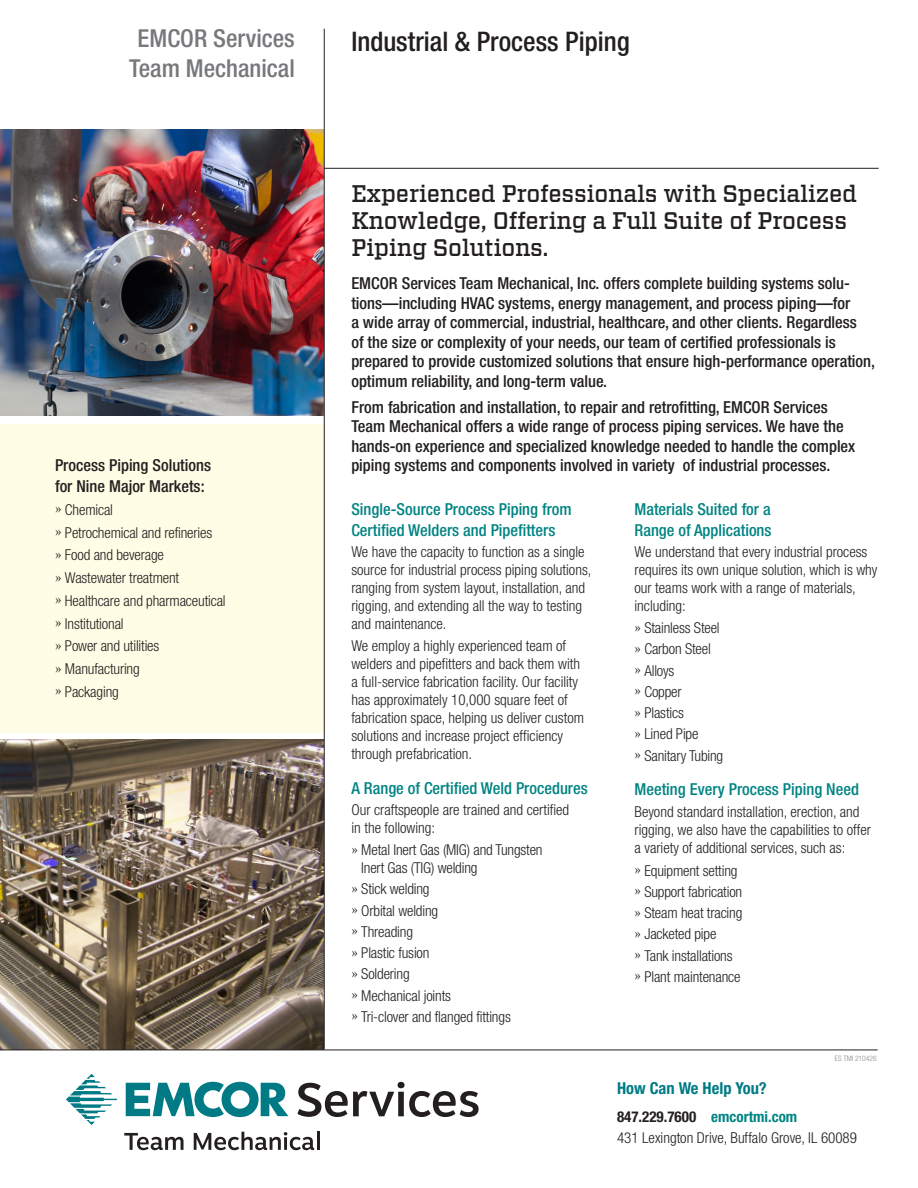
<style>
.page{position:relative;width:918px;height:1188px;background:#fff}
.page>*{position:absolute;margin:0;border:0;box-sizing:border-box;transform-origin:0 0}
.Insert_Title{font:500 condensed 27px "Helvetica Neue";color:#231f20}
.Company_name{font:500 condensed 24.75px "Helvetica Neue";color:#76787b}
.Headline{font:500 24px/27px "Vitesse";letter-spacing:-.01em;color:#231f20}
.Headline-2{font:500 condensed 16.5px/19.5px "Helvetica Neue";color:#231f20}
.Divison_paragraph_de{font:500 condensed 16.5px/21px "Helvetica Neue";color:#008483}
.Divison_paragraph_de-2{font:500 condensed 16.5px "Helvetica Neue";color:#231f20}
.BULLET_copy{font:500 condensed 16.5px "Helvetica Neue";color:#008483}
.t1{font:700 condensed 16.5px "Helvetica Neue";color:#007b85}
.BULLET_copy-2{font:300 condensed 15px/18px "Helvetica Neue";color:#231f20}
.t2{font:700 condensed 15px "Helvetica Neue";color:#231f20}
.t3{font:300 condensed 7.5px "Helvetica Neue";color:#8a8c8f}
.s1{font-family:"Minion";font-weight:400;font-stretch:normal}
.s2{color:#008483}
</style>
<div class="page">
<hr style="left:306px;top:168px;width:573px;height:1px;background:#231f20">
<img style="left:0;top:130px;width:324px;height:286px">
<div style="left:0;top:424px;width:325px;height:309px;background:#fffde5"></div>
<img style="left:0;top:740px;width:324px;height:310px">
<hr style="left:324px;top:29px;width:1px;height:1021px;background:#231f20">
<hr style="left:0;top:1050px;width:878px;height:1px;background:#231f20">
<svg style="left:297px;top:1082px;width:182px;height:35px"></svg>
<svg style="left:124px;top:1133px;width:60px;height:17px"></svg>
<svg style="left:194px;top:1132px;width:125px;height:18px"></svg>
<svg style="left:126px;top:1082px;width:162px;height:35px"></svg>
<svg style="left:66px;top:1074px;width:51px;height:51px"></svg>
<p class="Company_name" style="left:138px;top:24px;width:159px">EMCOR Services</p>
<p class="Company_name" style="left:129px;top:54px;width:167px">Team Mechanical</p>
<p class="Insert_Title" style="left:351px;top:25px;width:280px">Industrial &amp; Process Piping</p>
<p class="Headline" style="left:351px;top:180px;width:507px">Experienced Professionals with Specialized<br>Knowledge, Offering a Full Suite of Process<br>Piping Solutions.</p>
<p class="Headline-2" style="left:351px;top:273px;width:525px">EMCOR Services Team Mechanical, Inc. offers complete building systems solu&shy;tions—including HVAC systems, energy management, and process piping—for<br>a wide array of commercial, industrial, healthcare, and other clients. Regardless<br>of the size or complexity of your needs, our team of certified professionals is prepared to provide customized solutions that ensure high-performance operation, optimum reliability, and long-term value.</p>
<p class="Headline-2" style="left:351px;top:397px;width:505px">From fabrication and installation, to repair and retrofitting, EMCOR Services<br>Team Mechanical offers a wide range of process piping services. We have the hands-on experience and specialized knowledge needed to handle the complex</p>
<p class="Divison_paragraph_de-2" style="left:55px;top:455px;width:158px">Process Piping Solutions</p>
<p class="Headline-2" style="left:351px;top:456px;width:481px">piping systems and components involved in variety of industrial processes.</p>
<p class="Divison_paragraph_de-2" style="left:55px;top:476px;width:151px">for Nine Major Markets:</p>
<p class="BULLET_copy-2" style="left:55px;top:500px;width:60px"><span class="s1">»</span> Chemical</p>
<p class="BULLET_copy-2" style="left:55px;top:523px;width:159px"><span class="s1">»</span> Petrochemical and refineries</p>
<p class="BULLET_copy-2" style="left:55px;top:546px;width:110px"><span class="s1">»</span> Food and beverage</p>
<p class="BULLET_copy-2" style="left:55px;top:569px;width:126px"><span class="s1">»</span> Wastewater treatment</p>
<p class="BULLET_copy-2" style="left:55px;top:591px;width:172px"><span class="s1">»</span> Healthcare and pharmaceutical</p>
<p class="BULLET_copy-2" style="left:55px;top:614px;width:70px"><span class="s1">»</span> Institutional</p>
<p class="BULLET_copy-2" style="left:55px;top:637px;width:106px"><span class="s1">»</span> Power and utilities</p>
<p class="BULLET_copy-2" style="left:55px;top:660px;width:86px"><span class="s1">»</span> Manufacturing</p>
<p class="BULLET_copy-2" style="left:55px;top:682px;width:65px"><span class="s1">»</span> Packaging</p>
<p class="Divison_paragraph_de" style="left:351px;top:498px;width:222px">Single-Source Process Piping from<br>Certified Welders and Pipefitters</p>
<p class="BULLET_copy-2" style="left:351px;top:542px;width:242px">We have the capacity to function as a single source for industrial process piping solutions, ranging from system layout, installation, and rigging, and extending all the way to testing and maintenance.</p>
<p class="BULLET_copy-2" style="left:351px;top:637px;width:234px">We employ a highly experienced team of welders and pipefitters and back them with a full-service fabrication facility. Our facility has approximately 10,000 square feet of fabrication space, helping us deliver custom solutions and increase project efficiency through prefabrication.</p>
<p class="Divison_paragraph_de" style="left:351px;top:777px;width:238px">A Range of Certified Weld Procedures</p>
<p class="BULLET_copy-2" style="left:351px;top:800px;width:219px">Our craftspeople are trained and certified in the following:</p>
<p class="BULLET_copy-2" style="left:361px;top:841px;width:183px;text-indent:-10px"><span class="s1">»</span> Metal Inert Gas (MIG) and Tungsten<br>Inert Gas (TIG) welding</p>
<p class="BULLET_copy-2" style="left:351px;top:880px;width:80px"><span class="s1">»</span> Stick welding</p>
<p class="BULLET_copy-2" style="left:351px;top:901px;width:88px"><span class="s1">»</span> Orbital welding</p>
<p class="BULLET_copy-2" style="left:351px;top:922px;width:63px"><span class="s1">»</span> Threading</p>
<p class="BULLET_copy-2" style="left:351px;top:944px;width:80px"><span class="s1">»</span> Plastic fusion</p>
<p class="BULLET_copy-2" style="left:351px;top:965px;width:60px"><span class="s1">»</span> Soldering</p>
<p class="BULLET_copy-2" style="left:351px;top:986px;width:101px"><span class="s1">»</span> Mechanical joints</p>
<p class="BULLET_copy-2" style="left:351px;top:1007px;width:161px"><span class="s1">»</span> Tri-clover and flanged fittings</p>
<p class="Divison_paragraph_de" style="left:634px;top:498px;width:139px">Materials Suited for a<br>Range of Applications</p>
<p class="BULLET_copy-2" style="left:634px;top:542px;width:245px">We understand that every industrial process requires its own unique solution, which is why our teams work with a range of materials, including:</p>
<p class="BULLET_copy-2" style="left:634px;top:619px;width:87px"><span class="s1">»</span> Stainless Steel</p>
<p class="BULLET_copy-2" style="left:634px;top:640px;width:78px"><span class="s1">»</span> Carbon Steel</p>
<p class="BULLET_copy-2" style="left:634px;top:661px;width:41px"><span class="s1">»</span> Alloys</p>
<p class="BULLET_copy-2" style="left:634px;top:682px;width:49px"><span class="s1">»</span> Copper</p>
<p class="BULLET_copy-2" style="left:634px;top:704px;width:51px"><span class="s1">»</span> Plastics</p>
<p class="BULLET_copy-2" style="left:634px;top:725px;width:66px"><span class="s1">»</span> Lined Pipe</p>
<p class="BULLET_copy-2" style="left:634px;top:746px;width:90px"><span class="s1">»</span> Sanitary Tubing</p>
<p class="BULLET_copy" style="left:634px;top:779px;width:226px">Meeting Every Process Piping Need</p>
<p class="BULLET_copy-2" style="left:634px;top:803px;width:238px">Beyond standard installation, erection, and rigging, we also have the capabilities to offer a variety of additional services, such as:</p>
<p class="BULLET_copy-2" style="left:634px;top:861px;width:105px"><span class="s1">»</span> Equipment setting</p>
<p class="BULLET_copy-2" style="left:634px;top:883px;width:109px"><span class="s1">»</span> Support fabrication</p>
<p class="BULLET_copy-2" style="left:634px;top:904px;width:109px"><span class="s1">»</span> Steam heat tracing</p>
<p class="BULLET_copy-2" style="left:634px;top:925px;width:83px"><span class="s1">»</span> Jacketed pipe</p>
<p class="BULLET_copy-2" style="left:634px;top:946px;width:100px"><span class="s1">»</span> Tank installations</p>
<p class="BULLET_copy-2" style="left:634px;top:967px;width:108px"><span class="s1">»</span> Plant maintenance</p>
<p class="t3" style="left:835px;top:1054px;width:43px">ES TMI 210426</p>
<p class="t1" style="left:617px;top:1078px;width:151px">How Can We Help You?</p>
<p class="t2" style="left:617px;top:1108px;width:182px">847.229.7600 <span class="s2">emcortmi.com</span></p>
<p class="BULLET_copy-2" style="left:617px;top:1128px;width:241px">431 Lexington Drive, Buffalo Grove, IL 60089</p>
</div>
